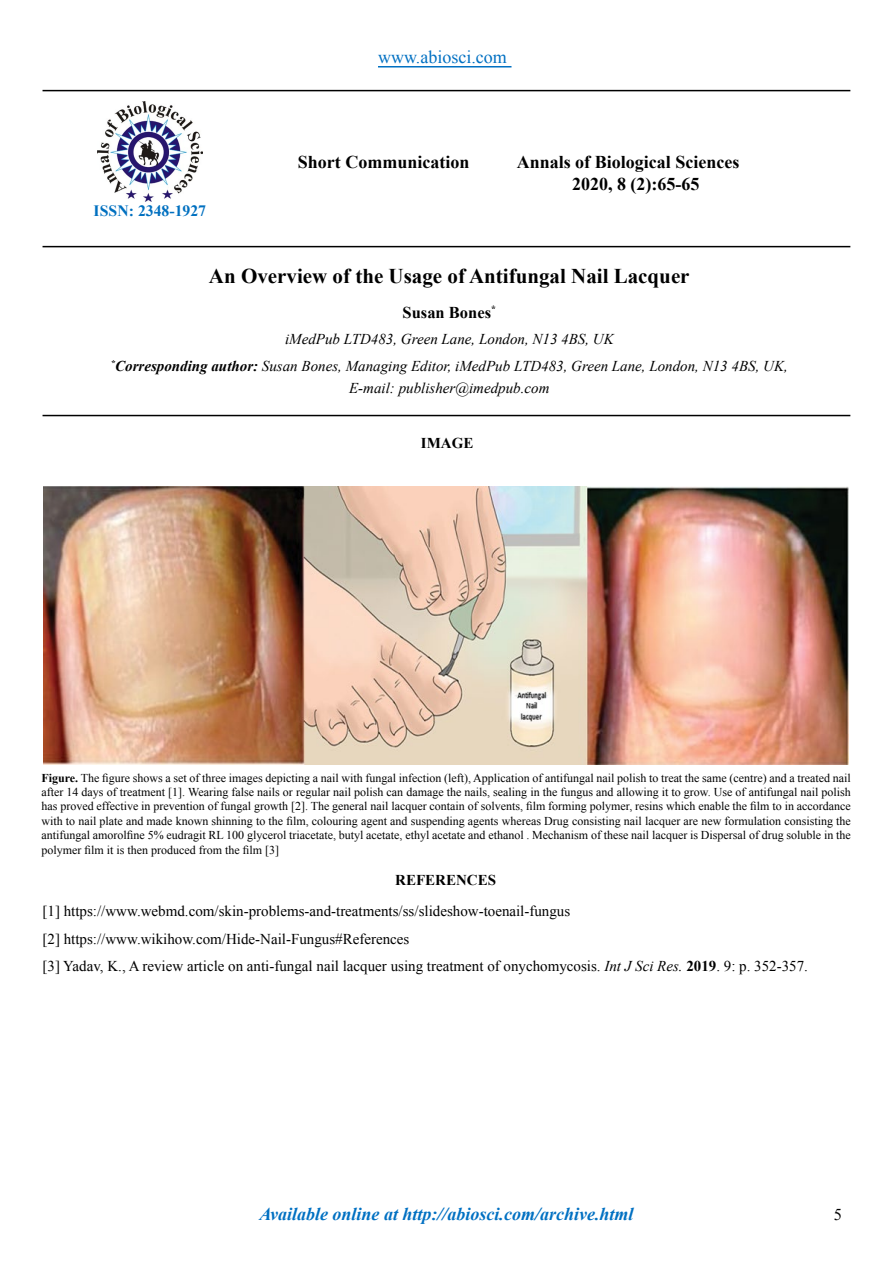
<style>
.page{position:relative;width:893px;height:1263px;background:#fff}
.page>*{position:absolute;margin:0;border:0;box-sizing:border-box;transform-origin:0 0}
.t1{font:700 21px "Times New Roman";color:#000}
.t2{font:700 18px "Times New Roman";color:#000}
.t3{font:italic 700 18px "Times New Roman";color:#0070c2}
.t4{font:18px "Times New Roman";color:#0070c2}
.t5{font:700 16.5px "Times New Roman";color:#000}
.t6{font:16.5px "Times New Roman";color:#000}
.t7{font:700 15.75px "Times New Roman";color:#0070c0}
.t8{font:15px/27.3px "Times New Roman";color:#000}
.t9{font:italic 15px/26.7px "Times New Roman";color:#000;text-align:center}
.t10{font:700 15px "Times New Roman";color:#000}
.t11{font:12px/14.4px "Times New Roman";color:#000;text-align:justify}
.s1{font-weight:700}
.s2{font-style:italic}
</style>
<div class="page">
<hr style="left:378px;top:66px;width:134px;height:2px;background:#0070c2">
<img style="left:98px;top:101px;width:105px;height:101px">
<hr style="left:43px;top:90px;width:807px;height:1px;background:#000">
<hr style="left:43px;top:246px;width:807px;height:1px;background:#000">
<hr style="left:43px;top:415px;width:807px;height:1px;background:#000">
<img style="left:44px;top:486px;width:805px;height:279px">
<h3 class="t7" style="left:94px;top:200px;width:114px">ISSN: 2348-1927</h3>
<h2 class="t4" style="left:378px;top:44px;width:130px">www.abiosci.com</h2>
<h2 class="t2" style="left:298px;top:150px;width:173px">Short Communication</h2>
<h2 class="t2" style="left:517px;top:150px;width:224px">Annals of Biological Sciences</h2>
<h2 class="t2" style="left:572px;top:172px;width:129px">2020, 8 (2):65-65</h2>
<h1 class="t1" style="left:209px;top:261px;width:482px">An Overview of the Usage of Antifungal Nail Lacquer</h1>
<h3 class="t5" style="left:403px;top:301px;width:95px">Susan Bones<sup>*</sup></h3>
<p class="t9" style="left:111px;top:326px;width:678px">iMedPub LTD483, Green Lane, London, N13 4BS, UK<br><sup>*</sup><span class="s1">Corresponding author:</span> Susan Bones, Managing Editor, iMedPub LTD483, Green Lane, London, N13 4BS, UK,</p>
<p class="t9" style="left:349px;top:375px;width:202px">E-mail: publisher@imedpub.com</p>
<p class="t10" style="left:421px;top:432px;width:54px">IMAGE</p>
<p class="t11" style="left:41px;top:770px;width:811px"><span class="s1">Figure.</span> The figure shows a set of three images depicting a nail with fungal infection (left), Application of antifungal nail polish to treat the same (centre) and a treated nail after 14 days of treatment [1]. Wearing false nails or regular nail polish can damage the nails, sealing in the fungus and allowing it to grow. Use of antifungal nail polish has proved effective in prevention of fungal growth [2]. The general nail lacquer contain of solvents, film forming polymer, resins which enable the film to in accordance with to nail plate and made known shinning to the film, colouring agent and suspending agents whereas Drug consisting nail lacquer are new formulation consisting the antifungal amorolfine 5% eudragit RL 100 glycerol triacetate, butyl acetate, ethyl acetate and ethanol . Mechanism of these nail lacquer is Dispersal of drug soluble in the polymer film it is then produced from the film [3]</p>
<p class="t10" style="left:395px;top:869px;width:102px">REFERENCES</p>
<p class="t8" style="left:43px;top:897px;width:767px">[1] https://www.webmd.com/skin-problems-and-treatments/ss/slideshow-toenail-fungus<br>[2] https://www.wikihow.com/Hide-Nail-Fungus#References<br>[3] Yadav, K., A review article on anti-fungal nail lacquer using treatment of onychomycosis. <span class="s2">Int J Sci Res.</span> <span class="s1">2019</span>. 9: p. 352-357.</p>
<h2 class="t3" style="left:259px;top:1202px;width:376px">Available online at http://abiosci.com/archive.html</h2>
<h3 class="t6" style="left:834px;top:1204px;width:10px">5</h3>
</div>
